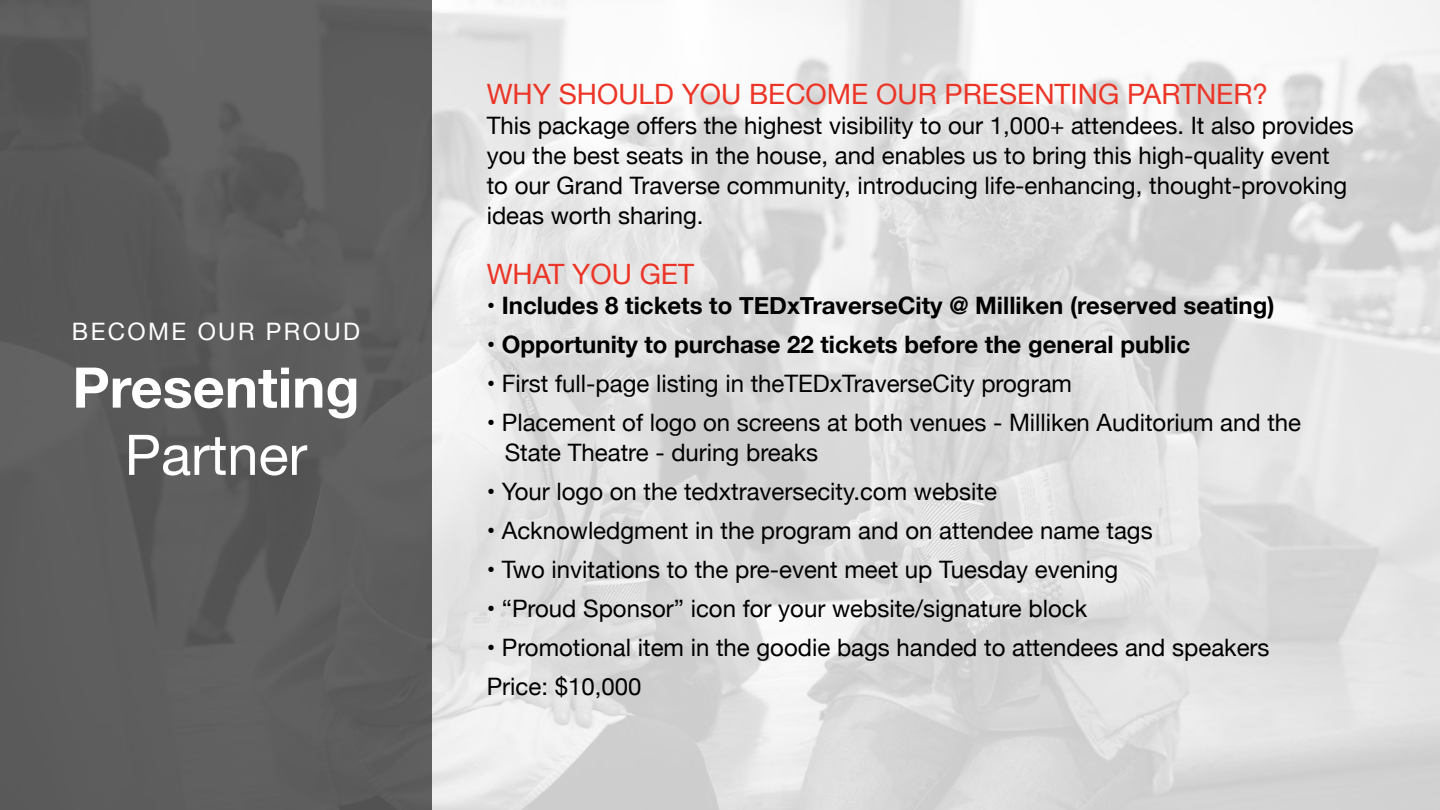
<style>
.page{position:relative;width:1440px;height:810px;background:#fff}
.page>*{position:absolute;margin:0;border:0;box-sizing:border-box;transform-origin:0 0}
.t1{font:700 56px/67.2px "Helvetica Neue";color:#fff;text-align:center}
.t2{font:28px "Helvetica Neue";color:#ec3526}
.t3{font:24px/30px "Helvetica Neue";color:#000}
.t4{font:700 24px "Helvetica Neue";color:#000}
.t5{font:24px "Helvetica Neue";letter-spacing:.1em;color:#fff}
.s1{font-weight:400}
</style>
<div class="page">
<img style="left:432px;top:0;width:1008px;height:809px">
<div style="left:0;top:0;width:432px;height:809px;background:#5d5d5d"></div>
<p class="t5" style="left:72px;top:314px;width:290px">BECOME OUR PROUD</p>
<p class="t1" style="left:72px;top:355px;width:289px">Presenting<br><span class="s1">Partner</span></p>
<p class="t2" style="left:487px;top:73px;width:783px">WHY SHOULD YOU BECOME OUR PRESENTING PARTNER?</p>
<p class="t3" style="left:487px;top:111px;width:869px">This package offers the highest visibility to our 1,000+ attendees. It also provides you the best seats in the house, and enables us to bring this high-quality event to our Grand Traverse community, introducing life-enhancing, thought-provoking ideas worth sharing.</p>
<p class="t2" style="left:487px;top:253px;width:209px">WHAT YOU GET</p>
<p class="t4" style="left:487px;top:286px;width:789px"><span class="s1">•</span> Includes 8 tickets to TEDxTraverseCity @ Milliken (reserved seating)</p>
<p class="t4" style="left:487px;top:325px;width:705px"><span class="s1">•</span> Opportunity to purchase 22 tickets before the general public</p>
<p class="t3" style="left:487px;top:369px;width:587px">• First full-page listing in theTEDxTraverseCity program</p>
<p class="t3" style="left:505px;top:408px;width:798px;text-indent:-18px">• Placement of logo on screens at both venues - Milliken Auditorium and the<br>State Theatre - during breaks</p>
<p class="t3" style="left:487px;top:477px;width:512px">• Your logo on the tedxtraversecity.com website</p>
<p class="t3" style="left:487px;top:516px;width:667px">• Acknowledgment in the program and on attendee name tags</p>
<p class="t3" style="left:487px;top:555px;width:633px">• Two invitations to the pre-event meet up Tuesday evening</p>
<p class="t3" style="left:487px;top:594px;width:602px">• “Proud Sponsor” icon for your website/signature block</p>
<p class="t3" style="left:487px;top:633px;width:784px">• Promotional item in the goodie bags handed to attendees and speakers</p>
<p class="t3" style="left:487px;top:672px;width:156px">Price: $10,000</p>
</div>
